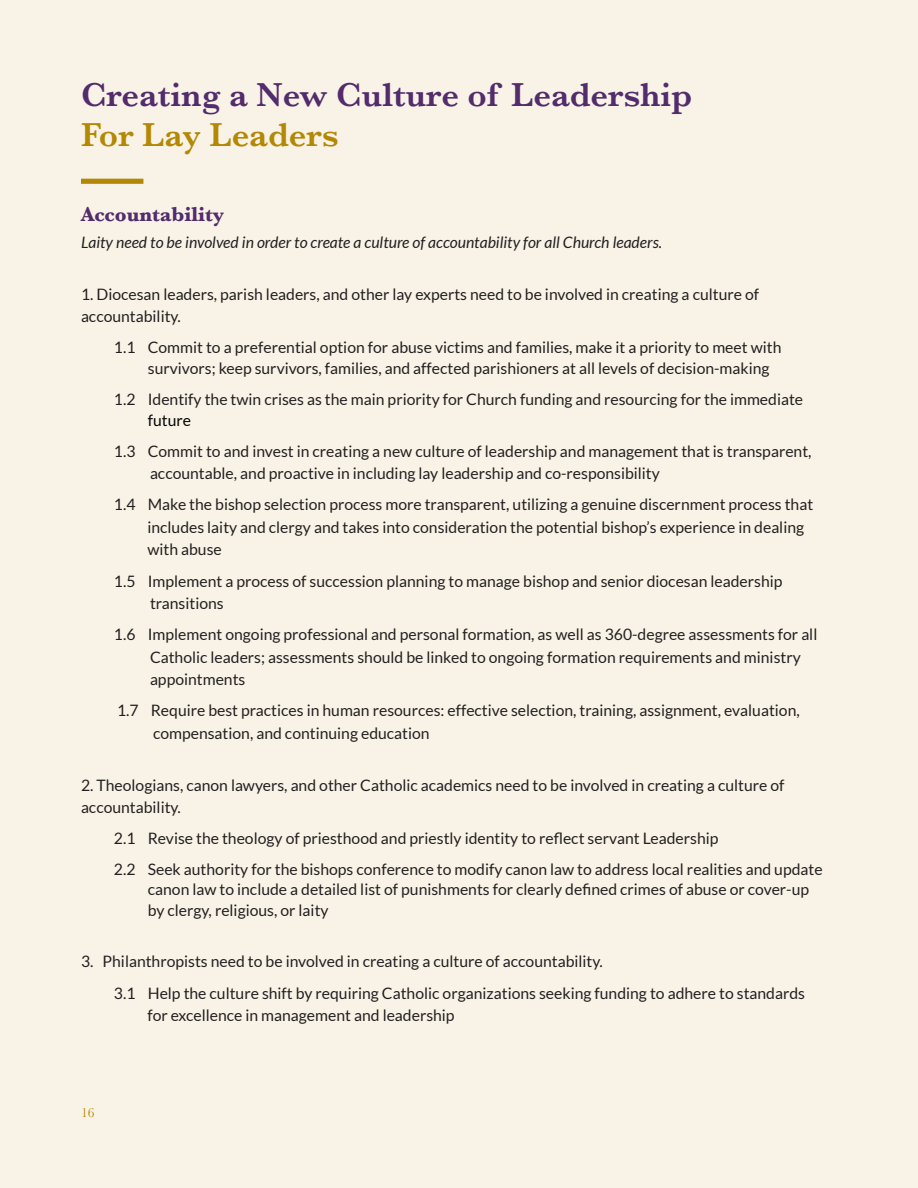
<style>
.page{position:relative;width:918px;height:1188px;background:#f8f3e6}
.page>*{position:absolute;margin:0;border:0;box-sizing:border-box;transform-origin:0 0}
.t1{font:600 34.5px "Baskerville";color:#522c6c}
.t2{font:600 34.5px "Baskerville";color:#b38805}
.t3{font:700 21px "Baskerville";color:#522c6c}
.t4{font:15.75px/22.5px "Lato";color:#231f20}
.t5{font:italic 15.75px "Lato";color:#231f20}
.t6{font:15.75px "Lato";color:#040503}
.t7{font:13.5px "Baskerville";color:#b38805}
</style>
<div class="page">
<div style="left:81px;top:179px;width:62px;height:5px;background:#b38805"></div>
<h1 class="t1" style="left:81px;top:70px;width:613px">Creating a New Culture of Leadership</h1>
<h1 class="t2" style="left:81px;top:111px;width:259px">For Lay Leaders</h1>
<h2 class="t3" style="left:81px;top:199px;width:144px">Accountability</h2>
<p class="t5" style="left:81px;top:233px;width:583px">Laity need to be involved in order to create a culture of accountability for all Church leaders.</p>
<p class="t4" style="left:81px;top:283px;width:680px">1. Diocesan leaders, parish leaders, and other lay experts need to be involved in creating a culture of accountability.</p>
<p class="t4" style="left:148px;top:337px;width:635px;line-height:20.7px;text-indent:-34px">1.1 Commit to a preferential option for abuse victims and families, make it a priority to meet with survivors; keep survivors, families, and affected parishioners at all levels of decision-making</p>
<p class="t4" style="left:114px;top:388px;width:691px">1.2 Identify the twin crises as the main priority for Church funding and resourcing for the immediate</p>
<p class="t6" style="left:148px;top:411px;width:45px">future</p>
<p class="t4" style="left:150px;top:440px;width:663px;text-indent:-36px">1.3 Commit to and invest in creating a new culture of leadership and management that is transparent, accountable, and proactive in including lay leadership and co-responsibility</p>
<p class="t4" style="left:147px;top:493px;width:667px;text-indent:-33px">1.4 Make the bishop selection process more transparent, utilizing a genuine discernment process that includes laity and clergy and takes into consideration the potential bishop’s experience in dealing with abuse</p>
<p class="t4" style="left:150px;top:570px;width:634px;text-indent:-36px">1.5 Implement a process of succession planning to manage bishop and senior diocesan leadership transitions</p>
<p class="t4" style="left:150px;top:623px;width:669px;text-indent:-36px">1.6 Implement ongoing professional and personal formation, as well as 360-degree assessments for all<br>Catholic leaders; assessments should be linked to ongoing formation requirements and ministry appointments</p>
<p class="t4" style="left:153px;top:699px;width:648px;text-indent:-36px">1.7 Require best practices in human resources: effective selection, training, assignment, evaluation, compensation, and continuing education</p>
<p class="t4" style="left:81px;top:774px;width:705px">2. Theologians, canon lawyers, and other Catholic academics need to be involved in creating a culture of accountability.</p>
<p class="t4" style="left:114px;top:823px;width:710px;line-height:31.2px">2.1 Revise the theology of priesthood and priestly identity to reflect servant Leadership<br>2.2 Seek authority for the bishops conference to modify canon law to address local realities and update</p>
<p class="t4" style="left:148px;top:879px;width:663px;line-height:20.7px">canon law to include a detailed list of punishments for clearly defined crimes of abuse or cover-up by clergy, religious, or laity</p>
<p class="t4" style="left:114px;top:946px;width:693px;line-height:31.2px;text-indent:-33px">3. Philanthropists need to be involved in creating a culture of accountability.<br>3.1 Help the culture shift by requiring Catholic organizations seeking funding to adhere to standards</p>
<p class="t4" style="left:147px;top:1004px;width:309px">for excellence in management and leadership</p>
<p class="t7" style="left:81px;top:1104px;width:15px">16</p>
</div>
